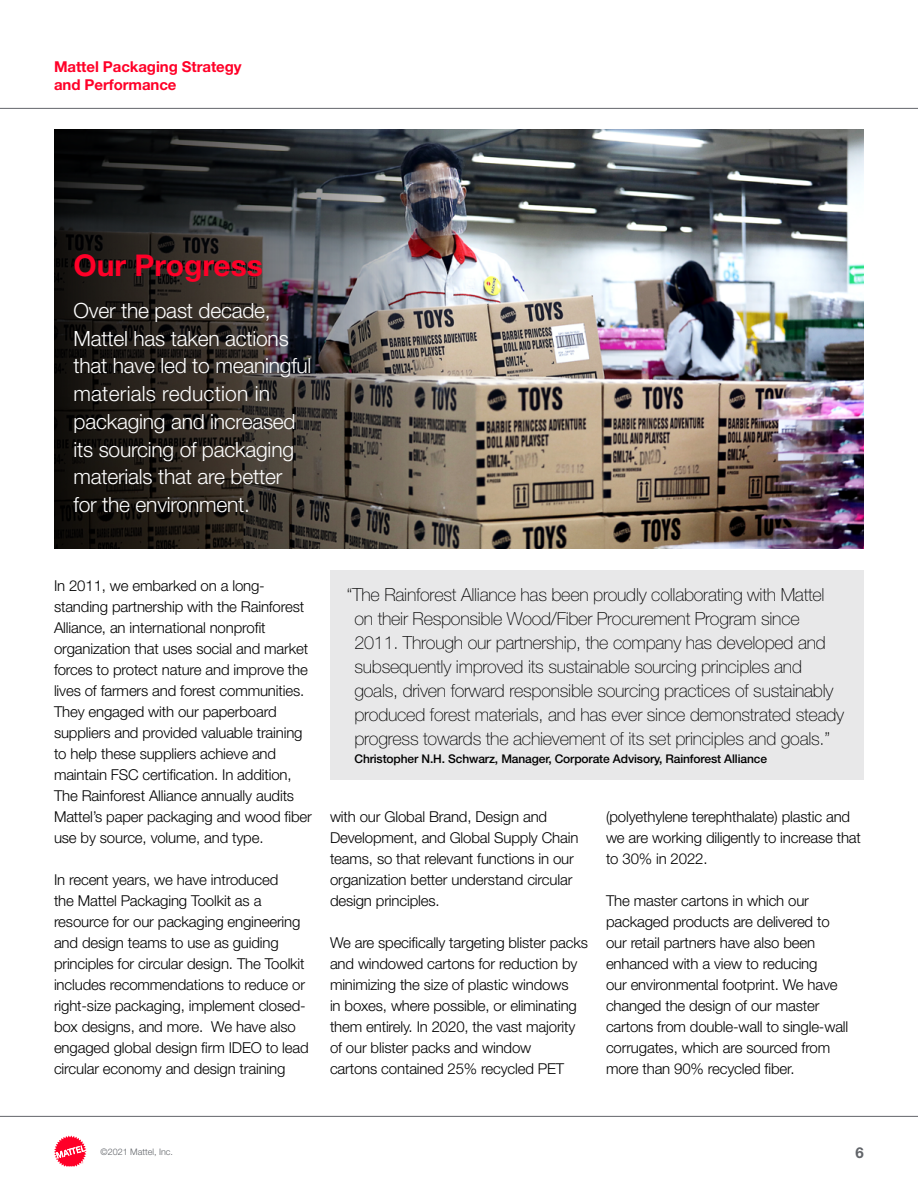
<style>
.page{position:relative;width:918px;height:1188px;background:#fff}
.page>*{position:absolute;margin:0;border:0;box-sizing:border-box;transform-origin:0 0}
.t1{font:700 30px "Helvetica Neue LT Std";color:#ff0028}
.t2{font:300 21px/27.8px "Helvetica Neue LT Std";letter-spacing:-.01em;color:#fff}
.t3{font:100 18px/24px "Helvetica Neue LT Std";letter-spacing:-.015em;color:#000}
.t4{font:300 15px/21px "Helvetica Neue LT Std";letter-spacing:-.01em;color:#000}
.t5{font:700 15px/18px "Helvetica Neue LT Std";letter-spacing:-.005em;color:#ff0028}
.t6{font:700 15px "Helvetica Neue LT Std";color:#62656a}
.t7{font:500 12px "Helvetica Neue LT Std";letter-spacing:-.01em;color:#000}
.t8{font:300 9px "Helvetica Neue LT Std";color:#62656a}
</style>
<div class="page">
<img style="left:447px;top:129px;width:417px;height:420px">
<svg style="left:54px;top:129px;width:393px;height:420px;background:#3d3937"></svg>
<div style="left:330px;top:570px;width:534px;height:210px;background:#e8e8e9"></div>
<hr style="left:0;top:108px;width:918px;height:1px;background:#62656a">
<hr style="left:0;top:1116px;width:918px;height:1px;background:#62656a">
<svg style="left:54px;top:1135px;width:33px;height:31px"></svg>
<p class="t5" style="left:54px;top:58px;width:189px">Mattel Packaging Strategy and Performance</p>
<h1 class="t1" style="left:74px;top:247px;width:191px">Our Progress</h1>
<h2 class="t2" style="left:74px;top:296px;width:240px">Over the past decade,<br>Mattel has taken actions that have led to meaningful materials reduction in packaging and increased its sourcing of packaging materials that are better<br>for the environment.</h2>
<p class="t4" style="left:54px;top:575px;width:259px">In 2011, we embarked on a long&shy;standing partnership with the Rainforest Alliance, an international nonprofit organization that uses social and market forces to protect nature and improve the lives of farmers and forest communities.<br>They engaged with our paperboard suppliers and provided valuable training to help these suppliers achieve and maintain FSC certification. In addition, The Rainforest Alliance annually audits Mattel’s paper packaging and wood fiber use by source, volume, and type.</p>
<p class="t4" style="left:54px;top:869px;width:256px">In recent years, we have introduced<br>the Mattel Packaging Toolkit as a resource for our packaging engineering and design teams to use as guiding principles for circular design. The Toolkit includes recommendations to reduce or right-size packaging, implement closed&shy;box designs, and more. We have also engaged global design firm IDEO to lead circular economy and design training</p>
<p class="t3" style="left:354px;top:582px;width:491px;text-indent:-8px">“The Rainforest Alliance has been proudly collaborating with Mattel on their Responsible Wood/Fiber Procurement Program since 2011. Through our partnership, the company has developed and subsequently improved its sustainable sourcing principles and goals, driven forward responsible sourcing practices of sustainably produced forest materials, and has ever since demonstrated steady progress towards the achievement of its set principles and goals.”</p>
<p class="t7" style="left:354px;top:751px;width:414px">Christopher N.H. Schwarz, Manager, Corporate Advisory, Rainforest Alliance</p>
<p class="t4" style="left:330px;top:806px;width:250px">with our Global Brand, Design and Development, and Global Supply Chain teams, so that relevant functions in our organization better understand circular design principles.</p>
<p class="t4" style="left:330px;top:932px;width:259px">We are specifically targeting blister packs and windowed cartons for reduction by minimizing the size of plastic windows<br>in boxes, where possible, or eliminating them entirely. In 2020, the vast majority of our blister packs and window<br>cartons contained 25% recycled PET</p>
<p class="t4" style="left:606px;top:806px;width:257px">(polyethylene terephthalate) plastic and we are working diligently to increase that to 30% in 2022.</p>
<p class="t4" style="left:606px;top:890px;width:244px">The master cartons in which our packaged products are delivered to our retail partners have also been enhanced with a view to reducing<br>our environmental footprint. We have changed the design of our master cartons from double-wall to single-wall corrugates, which are sourced from more than 90% recycled fiber.</p>
<p class="t8" style="left:100px;top:1146px;width:74px">©2021 Mattel, Inc.</p>
<p class="t6" style="left:856px;top:1143px;width:10px">6</p>
</div>
